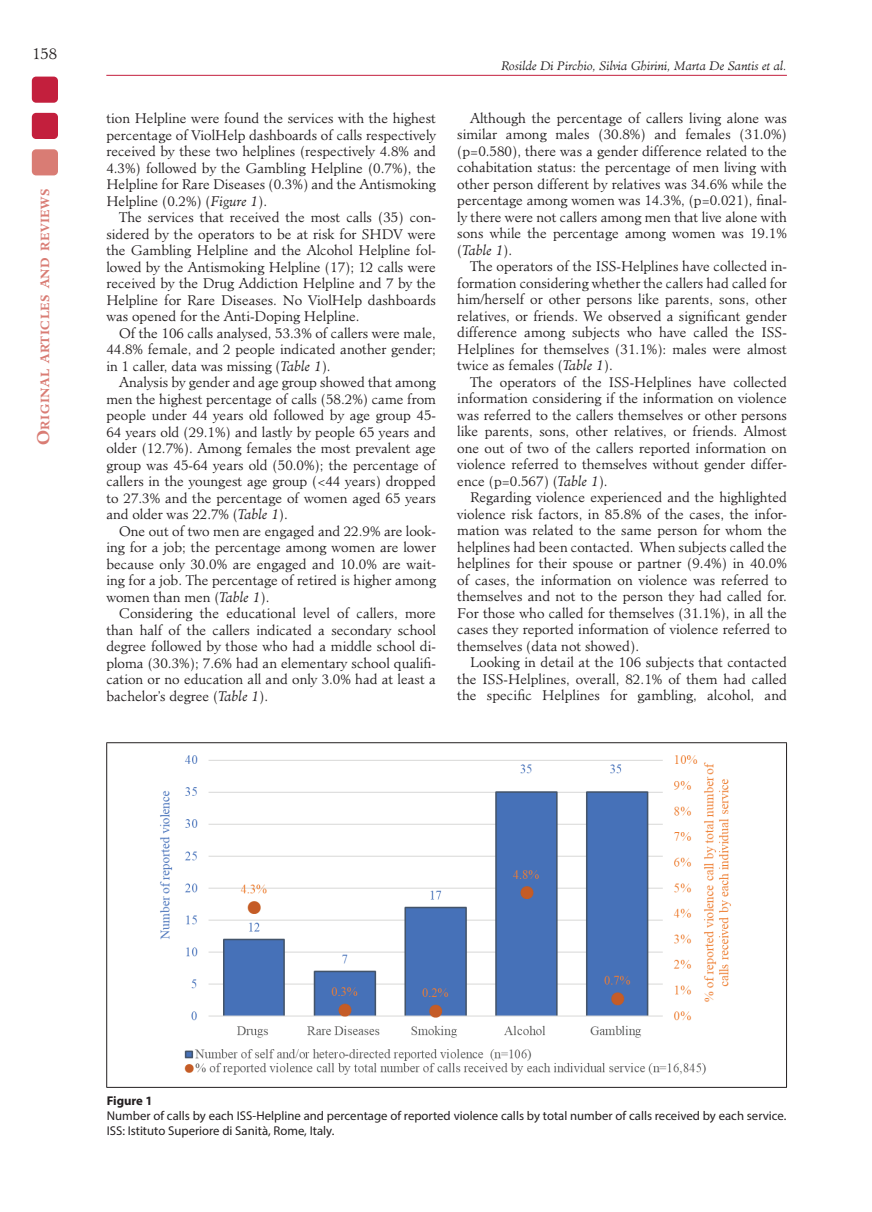
<style>
.page{position:relative;width:872px;height:1212px;background:#fff}
.page>*{position:absolute;margin:0;border:0;box-sizing:border-box;transform-origin:0 0}
.t1{font:300 15px "Minister Std";color:#231f20}
.t2{font:300 13.5px/16.5px "Minister Std";color:#231f20;text-align:justify}
.t3{font:12.75px/15px "Myriad Pro";color:#231f20}
.t4{font:700 12.75px "Myriad Pro";color:#231f20}
.t5{font:italic 300 12px "Minister Std";color:#231f20}
.t6{font:700 11.55px "Minister Std";letter-spacing:.045em;color:#d97c74}
.s1{font-size:16.5px}
.s2{font-style:italic}
</style>
<div class="page">
<hr style="left:106px;top:75px;width:681px;height:1px;background:#c31f3d">
<div style="left:32px;top:77px;width:26px;height:26px;background:#c31f3d;border-radius:4px"></div>
<div style="left:32px;top:113px;width:26px;height:26px;background:#c31f3d;border-radius:4px"></div>
<div style="left:32px;top:149px;width:26px;height:26px;background:#d97c74;border-radius:4px"></div>
<hr style="left:106px;top:742px;width:681px;height:1px;background:#231f20">
<hr style="left:106px;top:743px;width:1px;height:344px;background:#231f20">
<hr style="left:786px;top:743px;width:1px;height:344px;background:#231f20">
<hr style="left:106px;top:1087px;width:681px;height:1px;background:#231f20">
<img style="left:160px;top:755px;width:571px;height:320px">
<p class="t1" style="left:32px;top:44px;width:27px">158</p>
<p class="t6" style="left:38px;top:445px;width:258px;rotate:-90deg"><span class="s1">O</span>riginal articles and reviews</p>
<p class="t2" style="left:106px;top:110px;width:331px">tion Helpline were found the services with the highest percentage of ViolHelp dashboards of calls respectively received by these two helplines (respectively 4.8% and 4.3%) followed by the Gambling Helpline (0.7%), the Helpline for Rare Diseases (0.3%) and the Antismoking Helpline (0.2%) (<span class="s2">Figure 1</span>).</p>
<p class="t2" style="left:106px;top:209px;width:331px;text-indent:13px">The services that received the most calls (35) con&shy;sidered by the operators to be at risk for SHDV were the Gambling Helpline and the Alcohol Helpline fol&shy;lowed by the Antismoking Helpline (17); 12 calls were received by the Drug Addiction Helpline and 7 by the Helpline for Rare Diseases. No ViolHelp dashboards was opened for the Anti-Doping Helpline.</p>
<p class="t2" style="left:106px;top:325px;width:331px;text-indent:13px">Of the 106 calls analysed, 53.3% of callers were male, 44.8% female, and 2 people indicated another gender; in 1 caller, data was missing (<span class="s2">Table 1</span>).</p>
<p class="t2" style="left:106px;top:374px;width:331px;text-indent:13px">Analysis by gender and age group showed that among men the highest percentage of calls (58.2%) came from people under 44 years old followed by age group 45- 64 years old (29.1%) and lastly by people 65 years and older (12.7%). Among females the most prevalent age group was 45-64 years old (50.0%); the percentage of callers in the youngest age group (&lt;44 years) dropped to 27.3% and the percentage of women aged 65 years and older was 22.7% (<span class="s2">Table 1</span>).</p>
<p class="t2" style="left:106px;top:522px;width:331px;text-indent:13px">One out of two men are engaged and 22.9% are look&shy;ing for a job; the percentage among women are lower because only 30.0% are engaged and 10.0% are wait&shy;ing for a job. The percentage of retired is higher among women than men (<span class="s2">Table 1</span>).</p>
<p class="t2" style="left:106px;top:605px;width:331px;text-indent:13px">Considering the educational level of callers, more than half of the callers indicated a secondary school degree followed by those who had a middle school di&shy;ploma (30.3%); 7.6% had an elementary school qualifi&shy;cation or no education all and only 3.0% had at least a bachelor’s degree (<span class="s2">Table 1</span>).</p>
<p class="t5" style="left:501px;top:58px;width:287px">Rosilde Di Pirchio, Silvia Ghirini, Marta De Santis et al.</p>
<p class="t2" style="left:457px;top:110px;width:331px;text-indent:13px">Although the percentage of callers living alone was similar among males (30.8%) and females (31.0%) (p=0.580), there was a gender difference related to the cohabitation status: the percentage of men living with other person different by relatives was 34.6% while the percentage among women was 14.3%, (p=0.021), final&shy;ly there were not callers among men that live alone with sons while the percentage among women was 19.1% (<span class="s2">Table 1</span>).</p>
<p class="t2" style="left:457px;top:258px;width:331px;text-indent:13px">The operators of the ISS-Helplines have collected in&shy;formation considering whether the callers had called for him/herself or other persons like parents, sons, other relatives, or friends. We observed a significant gender difference among subjects who have called the ISS-Helplines for themselves (31.1%): males were almost twice as females (<span class="s2">Table 1</span>).</p>
<p class="t2" style="left:457px;top:374px;width:331px;text-indent:13px">The operators of the ISS-Helplines have collected information considering if the information on violence was referred to the callers themselves or other persons like parents, sons, other relatives, or friends. Almost one out of two of the callers reported information on violence referred to themselves without gender differ&shy;ence (p=0.567) (<span class="s2">Table 1</span>).</p>
<p class="t2" style="left:457px;top:489px;width:331px;text-indent:13px">Regarding violence experienced and the highlighted violence risk factors, in 85.8% of the cases, the infor&shy;mation was related to the same person for whom the helplines had been contacted. When subjects called the helplines for their spouse or partner (9.4%) in 40.0% of cases, the information on violence was referred to themselves and not to the person they had called for.<br>For those who called for themselves (31.1%), in all the cases they reported information of violence referred to themselves (data not showed).</p>
<p class="t2" style="left:457px;top:654px;width:331px;text-indent:13px">Looking in detail at the 106 subjects that contacted the ISS-Helplines, overall, 82.1% of them had called the specific Helplines for gambling, alcohol, and</p>
<p class="t4" style="left:107px;top:1093px;width:47px">Figure 1</p>
<p class="t3" style="left:107px;top:1108px;width:681px">Number of calls by each ISS-Helpline and percentage of reported violence calls by total number of calls received by each service.<br>ISS: Istituto Superiore di Sanità, Rome, Italy.</p>
</div>
